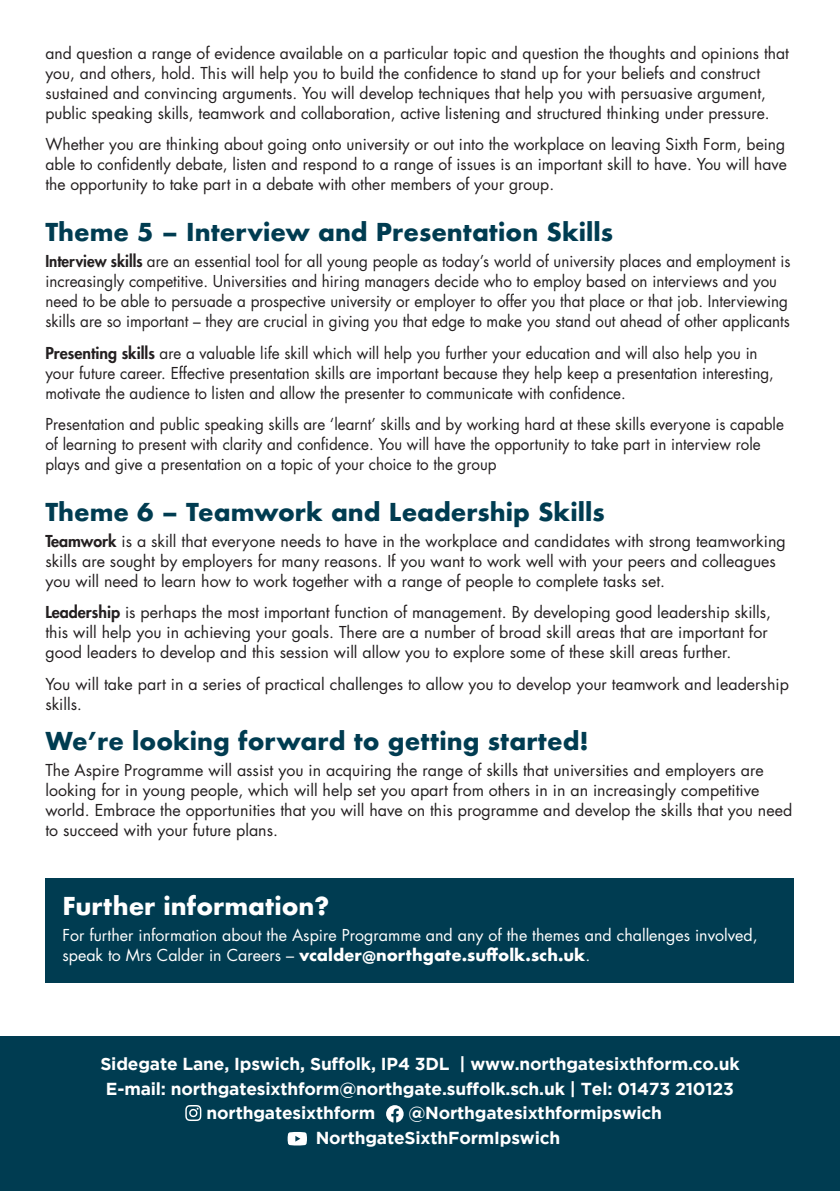
<style>
.page{position:relative;width:840px;height:1191px;background:#fff}
.page>*{position:absolute;margin:0;border:0;box-sizing:border-box;transform-origin:0 0}
.t1{font:700 24px "Futura";color:#003c51}
.t2{font:700 24px "Futura";color:#fff}
.t3{font:700 17.4px "Gotham";letter-spacing:-.01em;color:#fff}
.t4{font:16px/20px "Futura Std";color:#231f20}
.t5{font:16px/20px "Futura Std";color:#231f20;scale:.95 1}
.t6{font:16px/20px "Futura Std";color:#fff}
.s1{font-weight:800}
.s2{font-family:"Futura";font-weight:700}
</style>
<div class="page">
<div style="left:0;top:1036px;width:839px;height:155px;background:#003c51"></div>
<div style="left:45px;top:878px;width:748px;height:105px;background:#003c51"></div>
<img style="left:185px;top:1105px;width:15px;height:16px">
<svg style="left:386px;top:1105px;width:17px;height:17px"></svg>
<svg style="left:287px;top:1132px;width:20px;height:13px"></svg>
<p class="t4" style="left:45px;top:43px;width:744px">and question a range of evidence available on a particular topic and question the thoughts and opinions that you, and others, hold. This will help you to build the confidence to stand up for your beliefs and construct sustained and convincing arguments. You will develop techniques that help you with persuasive argument, public speaking skills, teamwork and collaboration, active listening and structured thinking under pressure.</p>
<p class="t4" style="left:45px;top:134px;width:742px;text-align:justify">Whether you are thinking about going onto university or out into the workplace on leaving Sixth Form, being able to confidently debate, listen and respond to a range of issues is an important skill to have. You will have the opportunity to take part in a debate with other members of your group.</p>
<p class="t1" style="left:45px;top:215px;width:568px">Theme 5 – Interview and Presentation Skills</p>
<p class="t5" style="left:45px;top:251px;width:785px"><span class="s1">Interview skills</span> are an essential tool for all young people as today’s world of university places and employment is increasingly competitive. Universities and hiring managers decide who to employ based on interviews and you need to be able to persuade a prospective university or employer to offer you that place or that job. Interviewing skills are so important – they are crucial in giving you that edge to make you stand out ahead of other applicants</p>
<p class="t5" style="left:45px;top:343px;width:767px"><span class="s1">Presenting skills</span> are a valuable life skill which will help you further your education and will also help you in your future career. Effective presentation skills are important because they help keep a presentation interesting, motivate the audience to listen and allow the presenter to communicate with confidence.</p>
<p class="t5" style="left:45px;top:414px;width:778px">Presentation and public speaking skills are ‘learnt’ skills and by working hard at these skills everyone is capable of learning to present with clarity and confidence. You will have the opportunity to take part in interview role plays and give a presentation on a topic of your choice to the group</p>
<p class="t1" style="left:45px;top:495px;width:560px">Theme 6 – Teamwork and Leadership Skills</p>
<p class="t4" style="left:45px;top:531px;width:741px"><span class="s1">Teamwork</span> is a skill that everyone needs to have in the workplace and candidates with strong teamworking skills are sought by employers for many reasons. If you want to work well with your peers and colleagues you will need to learn how to work together with a range of people to complete tasks set.</p>
<p class="t4" style="left:45px;top:602px;width:727px"><span class="s1">Leadership</span> is perhaps the most important function of management. By developing good leadership skills, this will help you in achieving your goals. There are a number of broad skill areas that are important for good leaders to develop and this session will allow you to explore some of these skill areas further.</p>
<p class="t4" style="left:45px;top:674px;width:744px">You will take part in a series of practical challenges to allow you to develop your teamwork and leadership skills.</p>
<p class="t1" style="left:45px;top:723px;width:544px">We’re looking forward to getting started!</p>
<p class="t4" style="left:45px;top:760px;width:748px">The Aspire Programme will assist you in acquiring the range of skills that universities and employers are looking for in young people, which will help set you apart from others in in an increasingly competitive world. Embrace the opportunities that you will have on this programme and develop the skills that you need to succeed with your future plans.</p>
<p class="t2" style="left:62px;top:889px;width:268px">Further information?</p>
<p class="t6" style="left:62px;top:925px;width:696px">For further information about the Aspire Programme and any of the themes and challenges involved, speak to Mrs Calder in Careers – <span class="s2">vcalder@northgate.suffolk.sch.uk</span>.</p>
<p class="t3" style="left:100px;top:1053px;width:640px">Sidegate Lane, Ipswich, Suffolk, IP4 3DL | www.northgatesixthform.co.uk</p>
<p class="t3" style="left:106px;top:1078px;width:629px">E-mail: northgatesixthform@northgate.suffolk.sch.uk | Tel: 01473 210123</p>
<p class="t3" style="left:206px;top:1103px;width:170px">northgatesixthform</p>
<p class="t3" style="left:408px;top:1103px;width:255px">@Northgatesixthformipswich</p>
<p class="t3" style="left:315px;top:1127px;width:246px">NorthgateSixthFormIpswich</p>
</div>
